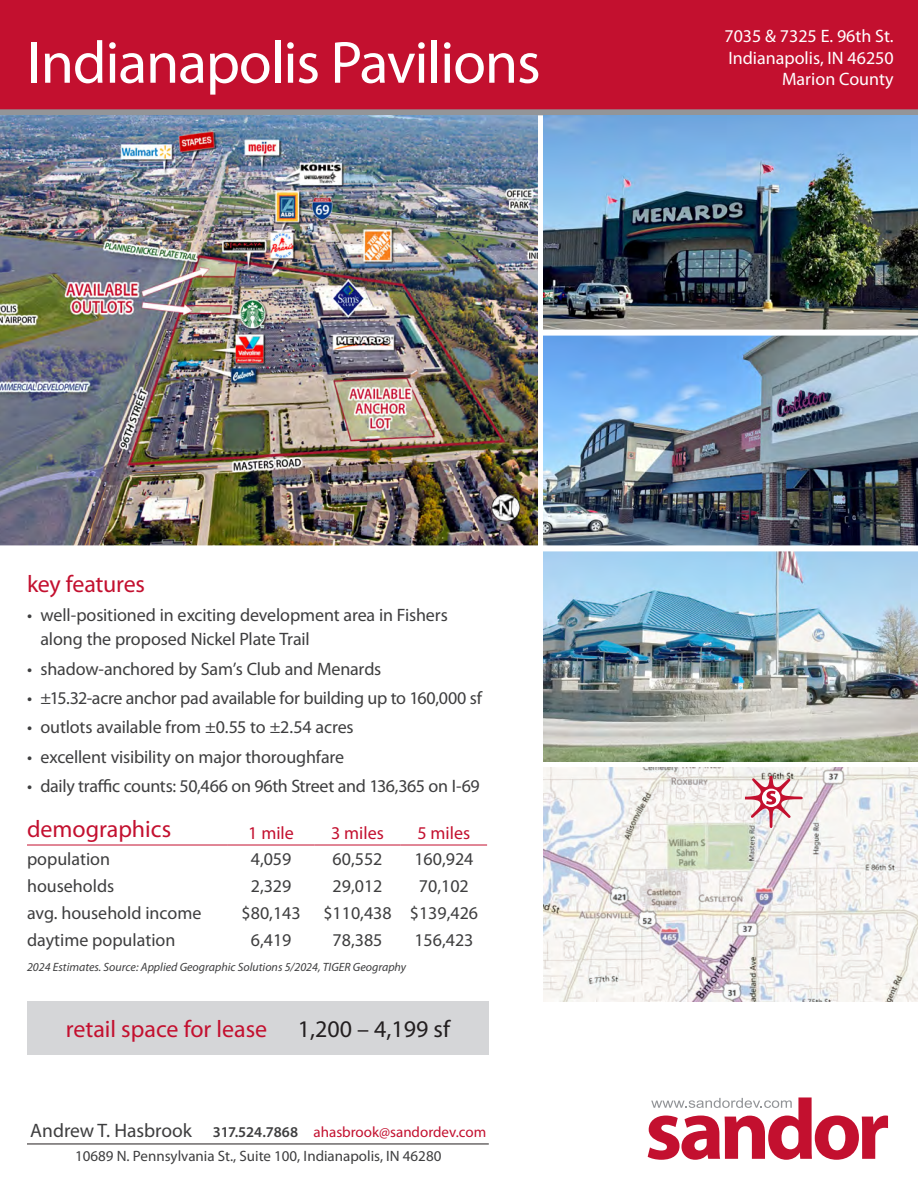
<style>
.page{position:relative;width:918px;height:1188px;background:#fff}
.page>*{position:absolute;margin:0;border:0;box-sizing:border-box;transform-origin:0 0}
.t1{font:60px "Myriad Pro";letter-spacing:-.02em;color:#fff}
.t2{font:24px "Myriad Pro";color:#c3102f}
.t3{font:24px "Myriad Pro";color:#231f20}
.t4{font:18px/24px "Myriad Pro";letter-spacing:-.01em;color:#3e3e3f}
.t5{font:18px/21.6px "Myriad Pro";color:#fff;text-align:right}
.t6{font:18px "Myriad Pro";color:#c3102f}
.t7{font:15px/24px "Myriad Pro";color:#3e3e3f;text-align:center}
.t8{font:italic 12px "Myriad Pro";color:#3e3e3f}
.s1{font-size:19.5px}
.s2{font-weight:600}
.s3{color:#c3102f}
</style>
<div class="page">
<div style="left:0;top:0;width:918px;height:110px;background:#c3102f"></div>
<div style="left:0;top:109px;width:918px;height:6px;background:#939598"></div>
<svg style="left:648px;top:1097px;width:240px;height:63px"></svg>
<hr style="left:27px;top:1144px;width:462px;height:1px;background:#231f20">
<img style="left:544px;top:767px;width:374px;height:234px">
<img style="left:0;top:115px;width:538px;height:430px">
<div style="left:27px;top:1001px;width:462px;height:54px;background:#d5d6d8"></div>
<img style="left:489px;top:490px;width:33px;height:33px">
<svg style="left:745px;top:777px;width:58px;height:51px"></svg>
<img style="left:544px;top:115px;width:374px;height:215px">
<img style="left:544px;top:336px;width:374px;height:209px">
<img style="left:544px;top:551px;width:374px;height:210px">
<hr style="left:27px;top:845px;width:201px;height:1px;background:#c3102f">
<hr style="left:228px;top:845px;width:86px;height:1px;background:#c3102f">
<hr style="left:314px;top:845px;width:87px;height:1px;background:#c3102f">
<hr style="left:401px;top:845px;width:86px;height:1px;background:#c3102f">
<h1 class="t1" style="left:27px;top:26px;width:515px">Indianapolis Pavilions</h1>
<p class="t5" style="left:725px;top:25px;width:171px">7035 &amp; 7325 E. 96th St.<br>Indianapolis, IN 46250<br>Marion County</p>
<p class="t2" style="left:27px;top:569px;width:120px">key features</p>
<p class="t4" style="left:40px;top:603px;width:409px;text-indent:-14px">• well-positioned in exciting development area in Fishers along the proposed Nickel Plate Trail</p>
<p class="t4" style="left:27px;top:656px;width:356px">• shadow-anchored by Sam’s Club and Menards</p>
<p class="t4" style="left:27px;top:686px;width:457px">• ±15.32-acre anchor pad available for building up to 160,000 sf</p>
<p class="t4" style="left:27px;top:715px;width:328px">• outlots available from ±0.55 to ±2.54 acres</p>
<p class="t4" style="left:27px;top:744px;width:319px">• excellent visibility on major thoroughfare</p>
<p class="t4" style="left:27px;top:774px;width:454px">• daily traffic counts: 50,466 on 96th Street and 136,365 on I-69</p>
<p class="t2" style="left:27px;top:814px;width:146px">demographics</p>
<p class="t6" style="left:248px;top:822px;width:47px">1 mile</p>
<p class="t6" style="left:331px;top:822px;width:54px">3 miles</p>
<p class="t6" style="left:418px;top:822px;width:54px">5 miles</p>
<p class="t4" style="left:27px;top:847px;width:85px">population</p>
<p class="t4" style="left:251px;top:847px;width:42px">4,059</p>
<p class="t4" style="left:333px;top:847px;width:51px">60,552</p>
<p class="t4" style="left:414px;top:847px;width:61px">160,924</p>
<p class="t4" style="left:27px;top:874px;width:89px">households</p>
<p class="t4" style="left:251px;top:874px;width:42px">2,329</p>
<p class="t4" style="left:333px;top:874px;width:51px">29,012</p>
<p class="t4" style="left:419px;top:874px;width:51px">70,102</p>
<p class="t4" style="left:27px;top:901px;width:176px">avg. household income</p>
<p class="t4" style="left:242px;top:901px;width:61px">$80,143</p>
<p class="t4" style="left:323px;top:901px;width:70px">$110,438</p>
<p class="t4" style="left:410px;top:901px;width:70px">$139,426</p>
<p class="t4" style="left:27px;top:928px;width:150px">daytime population</p>
<p class="t4" style="left:251px;top:928px;width:42px">6,419</p>
<p class="t4" style="left:333px;top:928px;width:51px">78,385</p>
<p class="t4" style="left:414px;top:928px;width:61px">156,423</p>
<p class="t8" style="left:27px;top:960px;width:381px">2024 Estimates. Source: Applied Geographic Solutions 5/2024, TIGER Geography</p>
<p class="t2" style="left:66px;top:1014px;width:203px">retail space for lease</p>
<p class="t3" style="left:298px;top:1014px;width:154px">1,200 – 4,199 sf</p>
<p class="t7" style="left:30px;top:1120px;width:457px"><span class="s1">Andrew T. Hasbrook</span> <span class="s2">317.524.7868</span> <span class="s3">ahasbrook@sandordev.com<br></span>10689 N. Pennsylvania St., Suite 100, Indianapolis, IN 46280</p>
</div>
